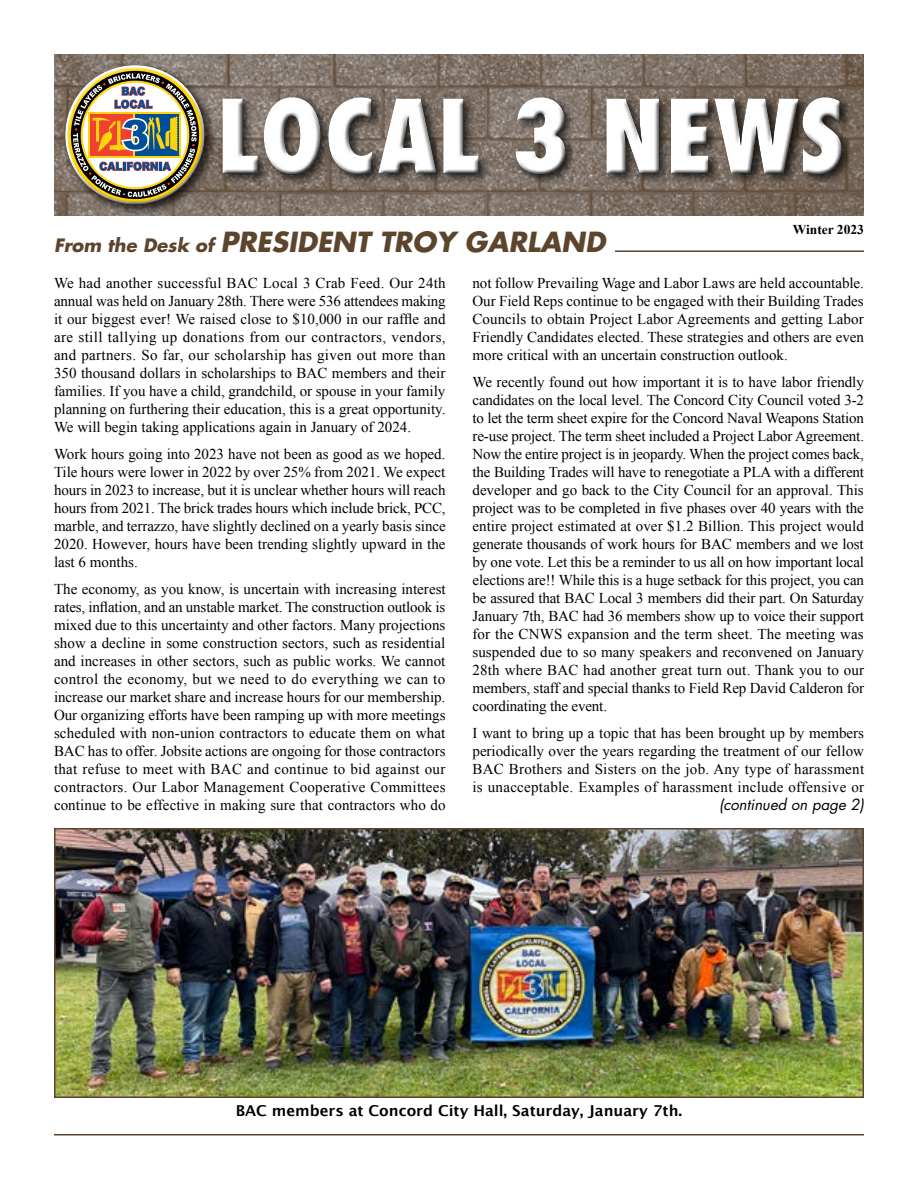
<style>
.page{position:relative;width:918px;height:1188px;background:#fff}
.page>*{position:absolute;margin:0;border:0;box-sizing:border-box;transform-origin:0 0}
.t1{font:800 condensed 99px "Futura Std";color:#fff}
.t2{font:italic 700 27px "Futura Std";color:#5c452c}
.t3{font:15px/18px "Times New Roman";color:#000;text-align:justify}
.t4{font:700 15px "Lucida Grande";color:#000}
.t5{font:italic 15px "Futura Std";color:#000}
.t6{font:700 13.5px "Times New Roman";color:#000}
.s1{font-size:18px}
</style>
<div class="page">
<hr style="left:54px;top:1134px;width:810px;height:2px;background:#5c452c">
<img style="left:54px;top:54px;width:810px;height:162px">
<div style="left:220px;top:94px;width:633px;height:92px;background:#000;opacity:.75"></div>
<div style="left:217px;top:93px;width:626px;height:83px;background:#fff;opacity:.75"></div>
<div style="left:219px;top:96px;width:628px;height:83px;background:#000;opacity:.75"></div>
<div style="left:63px;top:63px;width:154px;height:154px;background:#000;opacity:.75"></div>
<div style="left:60px;top:60px;width:138px;height:109px;background:#fff;opacity:.75"></div>
<div style="left:68px;top:87px;width:142px;height:120px;background:#000;opacity:.75"></div>
<hr style="left:615px;top:250px;width:249px;height:2px;background:#5c452c">
<img style="left:57px;top:831px;width:804px;height:264px">
<div style="left:54px;top:828px;width:810px;height:270px;border:2px solid #5c452c"></div>
<h1 class="t1" style="left:217px;top:74px;width:630px">LOCAL 3 NEWS</h1>
<p class="t6" style="left:793px;top:220px;width:73px">Winter 2023</p>
<h2 class="t2" style="left:54px;top:224px;width:553px"><span class="s1">From the Desk of</span> PRESIDENT TROY GARLAND</h2>
<p class="t3" style="left:54px;top:274px;width:393px">We had another successful BAC Local 3 Crab Feed. Our 24th annual was held on January 28th. There were 536 attendees making it our biggest ever! We raised close to $10,000 in our raffle and are still tallying up donations from our contractors, vendors, and partners. So far, our scholarship has given out more than 350 thousand dollars in scholarships to BAC members and their families. If you have a child, grandchild, or spouse in your family planning on furthering their education, this is a great opportunity.<br>We will begin taking applications again in January of 2024.</p>
<p class="t3" style="left:54px;top:445px;width:393px">Work hours going into 2023 have not been as good as we hoped.<br>Tile hours were lower in 2022 by over 25% from 2021. We expect hours in 2023 to increase, but it is unclear whether hours will reach hours from 2021. The brick trades hours which include brick, PCC, marble, and terrazzo, have slightly declined on a yearly basis since 2020. However, hours have been trending slightly upward in the last 6 months.</p>
<p class="t3" style="left:54px;top:580px;width:393px">The economy, as you know, is uncertain with increasing interest rates, inflation, and an unstable market. The construction outlook is mixed due to this uncertainty and other factors. Many projections show a decline in some construction sectors, such as residential and increases in other sectors, such as public works. We cannot control the economy, but we need to do everything we can to increase our market share and increase hours for our membership.<br>Our organizing efforts have been ramping up with more meetings scheduled with non-union contractors to educate them on what BAC has to offer. Jobsite actions are ongoing for those contractors that refuse to meet with BAC and continue to bid against our contractors. Our Labor Management Cooperative Committees continue to be effective in making sure that contractors who do</p>
<p class="t3" style="left:472px;top:274px;width:393px">not follow Prevailing Wage and Labor Laws are held accountable.<br>Our Field Reps continue to be engaged with their Building Trades Councils to obtain Project Labor Agreements and getting Labor Friendly Candidates elected. These strategies and others are even more critical with an uncertain construction outlook.</p>
<p class="t3" style="left:472px;top:373px;width:393px">We recently found out how important it is to have labor friendly candidates on the local level. The Concord City Council voted 3-2 to let the term sheet expire for the Concord Naval Weapons Station re-use project. The term sheet included a Project Labor Agreement.<br>Now the entire project is in jeopardy. When the project comes back, the Building Trades will have to renegotiate a PLA with a different developer and go back to the City Council for an approval. This project was to be completed in five phases over 40 years with the entire project estimated at over $1.2 Billion. This project would generate thousands of work hours for BAC members and we lost by one vote. Let this be a reminder to us all on how important local elections are!! While this is a huge setback for this project, you can be assured that BAC Local 3 members did their part. On Saturday January 7th, BAC had 36 members show up to voice their support for the CNWS expansion and the term sheet. The meeting was suspended due to so many speakers and reconvened on January 28th where BAC had another great turn out. Thank you to our members, staff and special thanks to Field Rep David Calderon for coordinating the event.</p>
<p class="t3" style="left:472px;top:724px;width:393px">I want to bring up a topic that has been brought up by members periodically over the years regarding the treatment of our fellow BAC Brothers and Sisters on the job. Any type of harassment is unacceptable. Examples of harassment include offensive or</p>
<p class="t5" style="left:719px;top:795px;width:146px">(continued on page 2)</p>
<p class="t4" style="left:236px;top:1098px;width:448px">BAC members at Concord City Hall, Saturday, January 7th.</p>
</div>
